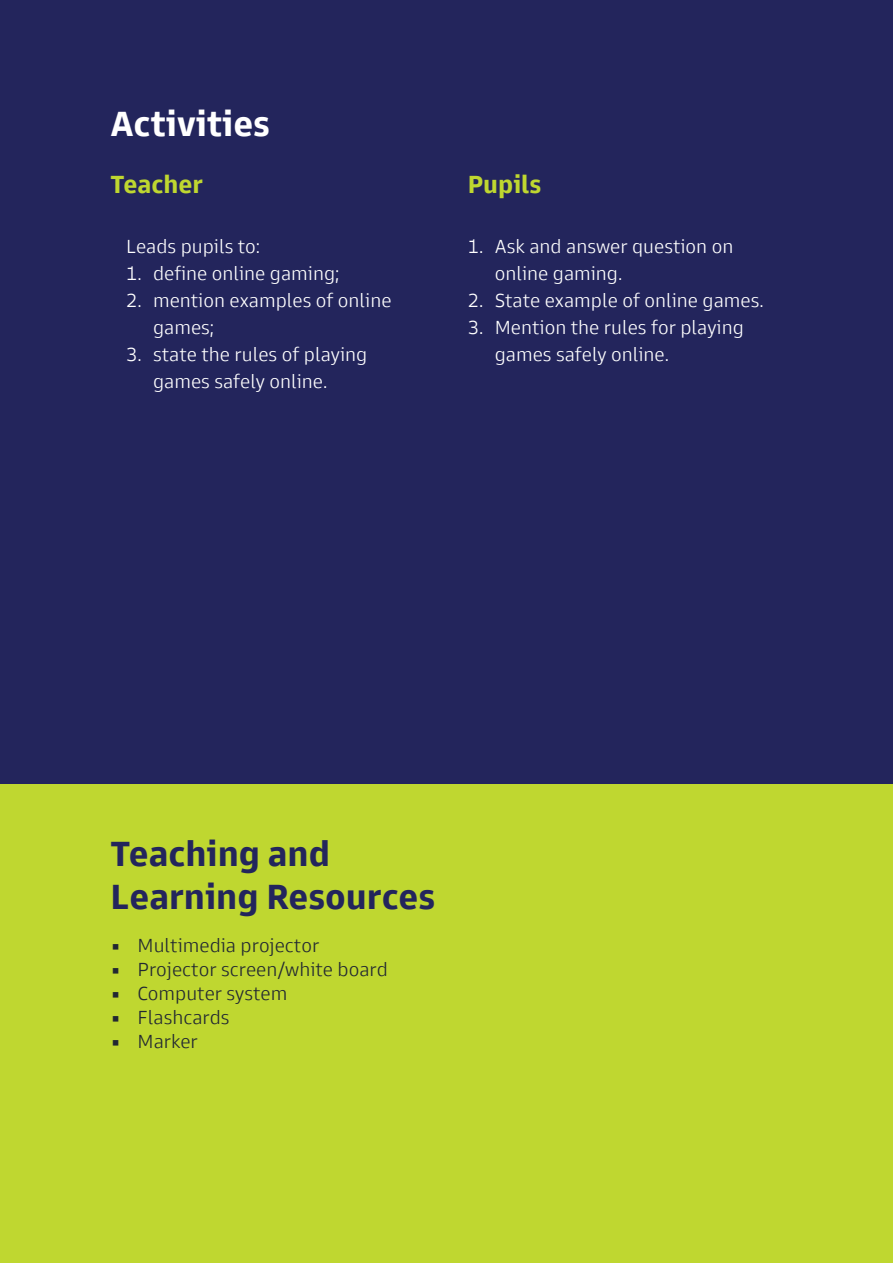
<style>
.page{position:relative;width:893px;height:1263px;background:#fff}
.page>*{position:absolute;margin:0;border:0;box-sizing:border-box;transform-origin:0 0}
.t1{font:700 36px/43.2px "Goldman Sans";color:#23255c}
.t2{font:700 36px "Goldman Sans";color:#fff}
.t3{font:700 25.5px "Goldman Sans";color:#bfd730}
.t4{font:300 19.5px/27px "Goldman Sans";color:#fff}
.t5{font:300 19.5px "Goldman Sans";color:#222832}
</style>
<div class="page">
<div style="left:1px;top:0;width:892px;height:784px;background:#23255c"></div>
<div style="left:0;top:784px;width:893px;height:479px;background:#bfd730"></div>
<h1 class="t2" style="left:111px;top:101px;width:161px">Activities</h1>
<h2 class="t3" style="left:111px;top:168px;width:94px">Teacher</h2>
<h2 class="t3" style="left:468px;top:168px;width:75px">Pupils</h2>
<p class="t4" style="left:126px;top:233px;width:136px">Leads pupils to:</p>
<p class="t4" style="left:126px;top:260px;width:215px">1. define online gaming;</p>
<p class="t4" style="left:153px;top:287px;width:240px;text-indent:-27px">2. mention examples of online games;</p>
<p class="t4" style="left:153px;top:341px;width:216px;text-indent:-27px">3. state the rules of playing games safely online.</p>
<p class="t4" style="left:495px;top:233px;width:240px;text-indent:-27px">1. Ask and answer question on online gaming.</p>
<p class="t4" style="left:468px;top:287px;width:297px">2. State example of online games.</p>
<p class="t4" style="left:495px;top:314px;width:251px;text-indent:-27px">3. Mention the rules for playing games safely online.</p>
<h1 class="t1" style="left:111px;top:831px;width:326px">Teaching and<br>Learning Resources</h1>
<p class="t5" style="left:111px;top:933px;width:210px">• Multimedia projector</p>
<p class="t5" style="left:111px;top:957px;width:279px">• Projector screen/white board</p>
<p class="t5" style="left:111px;top:981px;width:178px">• Computer system</p>
<p class="t5" style="left:111px;top:1005px;width:121px">• Flashcards</p>
<p class="t5" style="left:111px;top:1029px;width:89px">• Marker</p>
</div>
